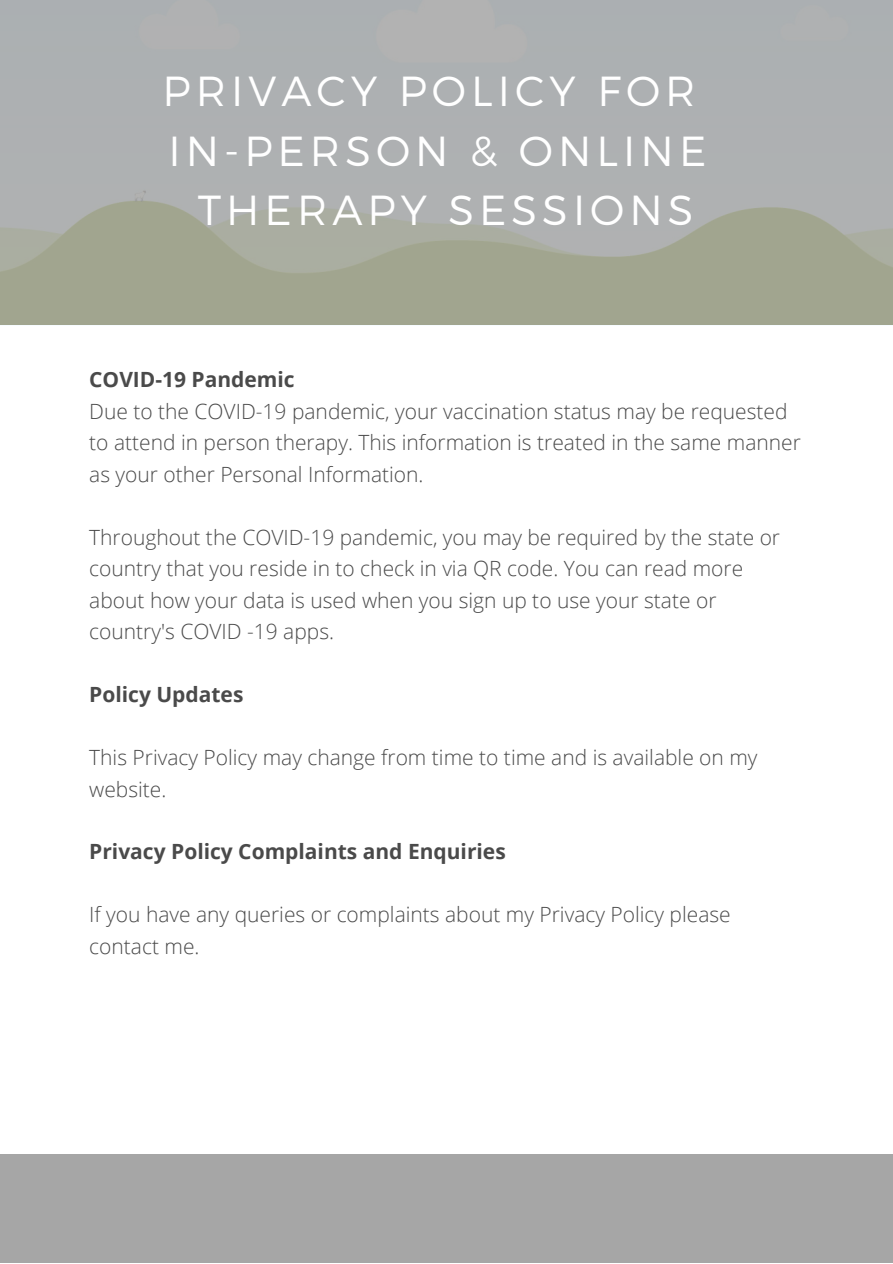
<style>
.page{position:relative;width:893px;height:1264px;background:#fff}
.page>*{position:absolute;margin:0;border:0;box-sizing:border-box;transform-origin:0 0}
.t1{font:300 42px "Montserrat";letter-spacing:.12em;color:#fff}
.t2{font:300 21px/31.5px "Open Sans";color:#4a4a4a}
.t3{font:700 21px "Open Sans";color:#4a4a4a}
</style>
<div class="page">
<div style="left:0;top:1154px;width:892px;height:108px;background:#a6a6a6"></div>
<svg style="left:0;top:0;width:892px;height:325px;fill:#acb0b2"></svg>
<p class="t1" style="left:163px;top:64px;width:534px">PRIVACY POLICY FOR</p>
<p class="t1" style="left:168px;top:124px;width:539px">IN-PERSON &amp; ONLINE</p>
<p class="t1" style="left:198px;top:183px;width:497px">THERAPY SESSIONS</p>
<p class="t3" style="left:89px;top:365px;width:207px">COVID-19 Pandemic</p>
<p class="t2" style="left:89px;top:395px;width:713px">Due to the COVID-19 pandemic, your vaccination status may be requested to attend in person therapy. This information is treated in the same manner as your other Personal Information.</p>
<p class="t2" style="left:89px;top:520px;width:692px">Throughout the COVID-19 pandemic, you may be required by the state or country that you reside in to check in via QR code. You can read more about how your data is used when you sign up to use your state or country's COVID -19 apps.</p>
<p class="t3" style="left:89px;top:679px;width:156px">Policy Updates</p>
<p class="t2" style="left:89px;top:741px;width:669px">This Privacy Policy may change from time to time and is available on my website.</p>
<p class="t3" style="left:89px;top:837px;width:418px">Privacy Policy Complaints and Enquiries</p>
<p class="t2" style="left:89px;top:898px;width:643px">If you have any queries or complaints about my Privacy Policy please contact me.</p>
</div>
